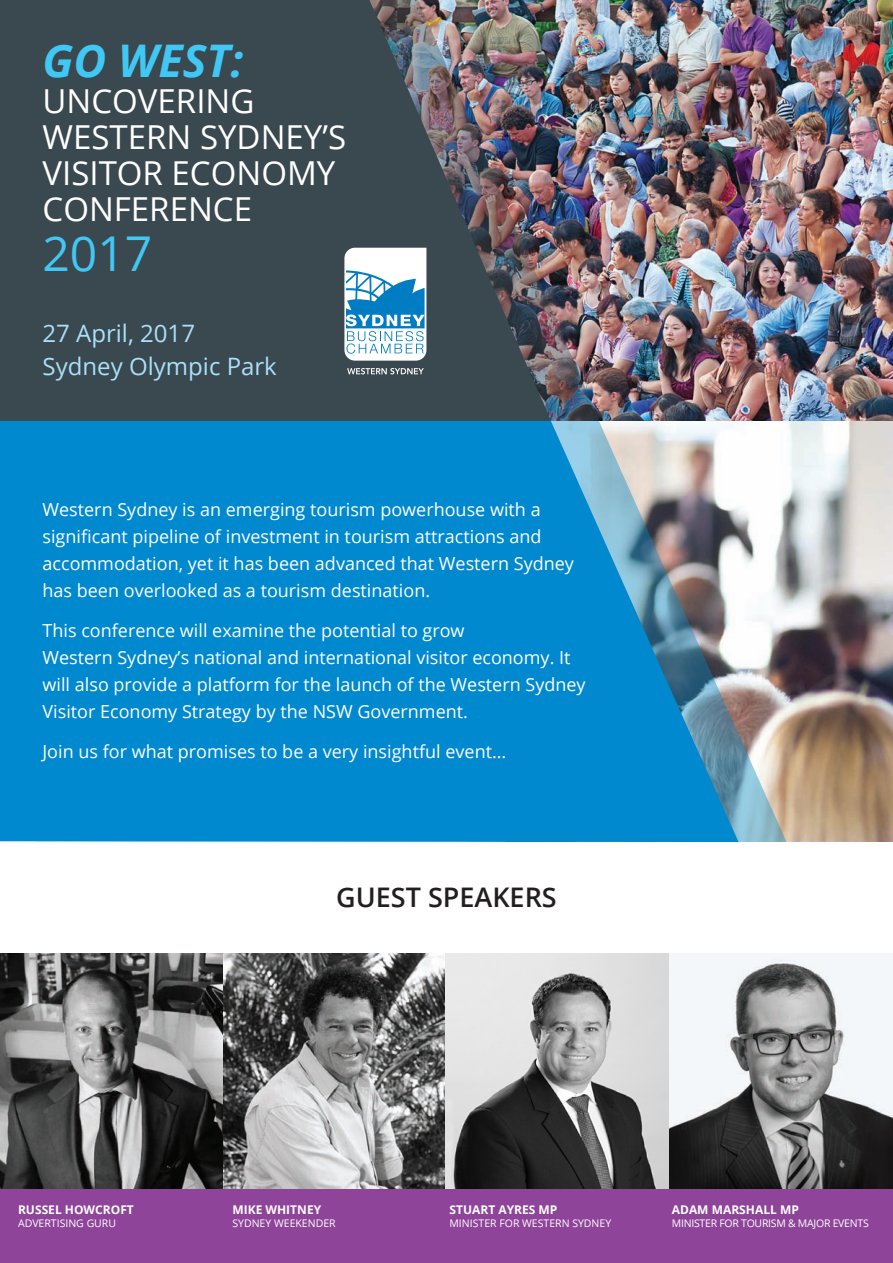
<style>
.page{position:relative;width:893px;height:1263px;background:#fff}
.page>*{position:absolute;margin:0;border:0;box-sizing:border-box;transform-origin:0 0}
.t1{font:48px "Open Sans";color:#40c7f4}
.t2{font:italic 700 45px "Open Sans";color:#40c7f4}
.t3{font:33px/36px "Open Sans";color:#fff}
.t4{font:600 27px "Open Sans";color:#231f20}
.t5{font:24px "Open Sans";color:#aae0f9}
.t6{font:18px/27px "Open Sans";color:#fff}
.t7{font:700 12px "Open Sans";color:#fff}
.t8{font:10.5px "Open Sans";color:#fff}
.t9{font:10.5px "Open Sans";letter-spacing:-.025em;color:#fff}
</style>
<div class="page">
<img style="left:0;top:953px;width:893px;height:236px">
<div style="left:0;top:1189px;width:893px;height:74px;background:#8e4499"></div>
<img style="left:600px;top:0;width:293px;height:420px">
<img style="left:551px;top:0;width:49px;height:421px">
<img style="left:787px;top:421px;width:106px;height:421px">
<svg style="left:738px;top:497px;width:49px;height:345px"></svg>
<svg style="left:0;top:421px;width:738px;height:421px;background:#128cca"></svg>
<svg style="left:0;top:0;width:551px;height:421px;background:#444d55"></svg>
<svg style="left:344px;top:248px;width:82px;height:113px"></svg>
<svg style="left:347px;top:368px;width:77px;height:6px"></svg>
<p class="t2" style="left:43px;top:29px;width:202px">GO WEST:</p>
<p class="t3" style="left:43px;top:82px;width:305px">UNCOVERING<br>WESTERN SYDNEY’S<br>VISITOR ECONOMY<br>CONFERENCE</p>
<p class="t1" style="left:43px;top:221px;width:111px">2017</p>
<p class="t5" style="left:43px;top:316px;width:154px">27 April, 2017</p>
<p class="t5" style="left:43px;top:349px;width:236px">Sydney Olympic Park</p>
<p class="t6" style="left:43px;top:496px;width:533px">Western Sydney is an emerging tourism powerhouse with a significant pipeline of investment in tourism attractions and accommodation, yet it has been advanced that Western Sydney has been overlooked as a tourism destination.</p>
<p class="t6" style="left:43px;top:617px;width:545px">This conference will examine the potential to grow<br>Western Sydney’s national and international visitor economy. It will also provide a platform for the launch of the Western Sydney Visitor Economy Strategy by the NSW Government.</p>
<p class="t6" style="left:43px;top:737px;width:465px">Join us for what promises to be a very insightful event...</p>
<p class="t4" style="left:336px;top:879px;width:222px">GUEST SPEAKERS</p>
<p class="t7" style="left:18px;top:1201px;width:117px">RUSSEL HOWCROFT</p>
<p class="t8" style="left:18px;top:1216px;width:100px">ADVERTISING GURU</p>
<p class="t7" style="left:232px;top:1201px;width:90px">MIKE WHITNEY</p>
<p class="t8" style="left:232px;top:1216px;width:105px">SYDNEY WEEKENDER</p>
<p class="t7" style="left:449px;top:1201px;width:109px">STUART AYRES MP</p>
<p class="t8" style="left:449px;top:1216px;width:163px">MINISTER FOR WESTERN SYDNEY</p>
<p class="t7" style="left:672px;top:1201px;width:128px">ADAM MARSHALL MP</p>
<p class="t9" style="left:672px;top:1216px;width:198px">MINISTER FOR TOURISM &amp; MAJOR EVENTS</p>
</div>
